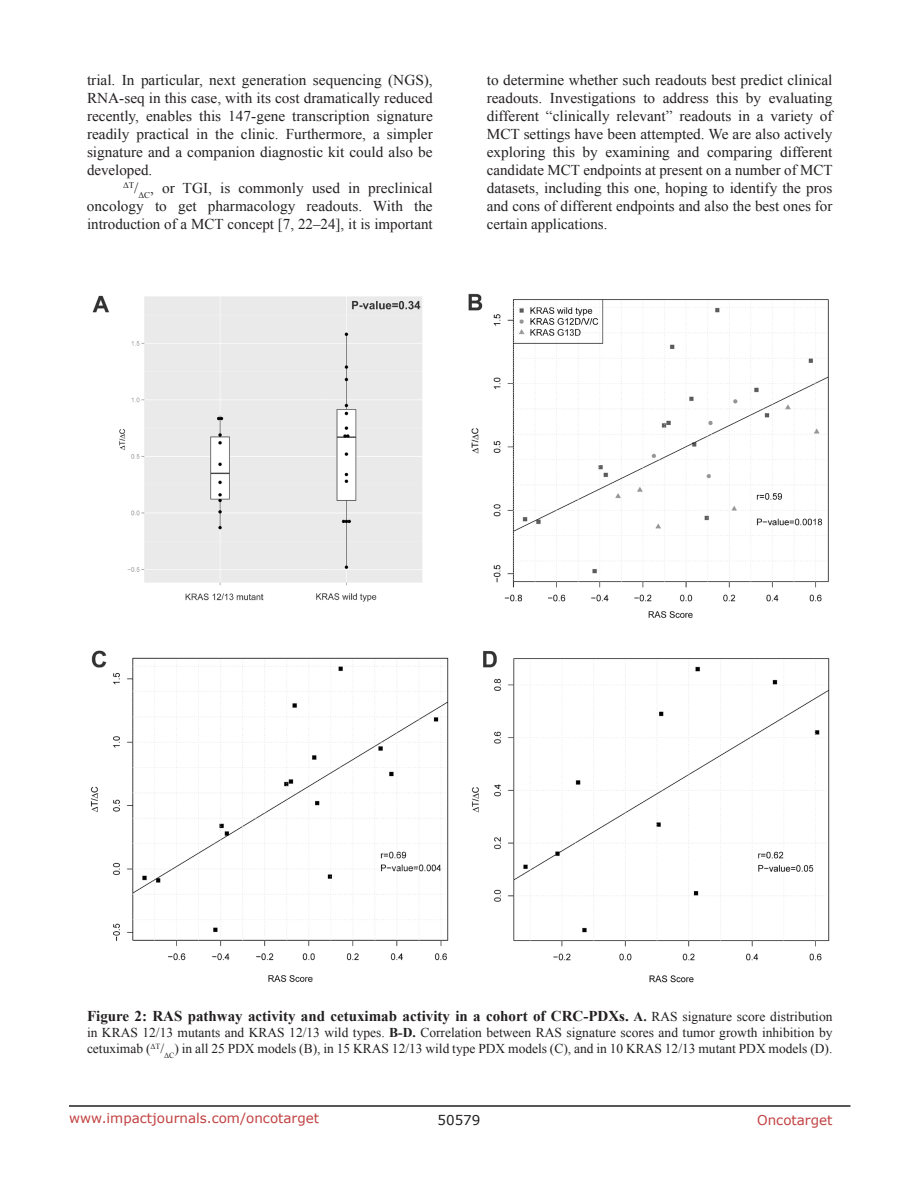
<style>
.page{position:relative;width:918px;height:1188px;background:#fff}
.page>*{position:absolute;margin:0;border:0;box-sizing:border-box;transform-origin:0 0}
.t1{font:15px/18px "Times New Roman";color:#231f20;text-align:justify}
.t2{font:700 15px "Times New Roman";color:#231f20}
.t3{font:13.5px/16.2px "Times New Roman";color:#231f20}
.t4{font:13.5px "Verdana";color:#c24141}
.t5{font:13.5px "Verdana";color:#231f20}
.s1{font-size:13.5px}
.s2{font-weight:400;font-size:13.5px}
.s3{font-weight:700}
</style>
<div class="page">
<hr style="left:69px;top:1105px;width:781px;height:2px;background:#231f20">
<img style="left:90px;top:293px;width:740px;height:690px">
<p class="t1" style="left:87px;top:71px;width:347px">trial. In particular, next generation sequencing (NGS), RNA-seq in this case, with its cost dramatically reduced recently, enables this 147-gene transcription signature readily practical in the clinic. Furthermore, a simpler signature and a companion diagnostic kit could also be developed.</p>
<p class="t1" style="left:87px;top:179px;width:347px;text-indent:36px"><sup>ΔT</sup>/<sub>ΔC</sub>, or TGI, is commonly used in preclinical oncology to get pharmacology readouts. With the introduction of a MCT concept [7, 22–24], it is important</p>
<p class="t1" style="left:487px;top:71px;width:347px">to determine whether such readouts best predict clinical readouts. Investigations to address this by evaluating different “clinically relevant” readouts in a variety of MCT settings have been attempted. We are also actively exploring this by examining and comparing different candidate MCT endpoints at present on a number of MCT datasets, including this one, hoping to identify the pros and cons of different endpoints and also the best ones for certain applications.</p>
<p class="t2" style="left:87px;top:1006px;width:747px">Figure 2: RAS pathway activity and cetuximab activity in a cohort of CRC-PDXs. <span class="s1">A.</span> <span class="s2">RAS signature score distribution</span></p>
<p class="t3" style="left:87px;top:1024px;width:747px">in KRAS 12/13 mutants and KRAS 12/13 wild types. <span class="s3">B-D.</span> Correlation between RAS signature scores and tumor growth inhibition by cetuximab (<sup>ΔT</sup>/<sub>ΔC</sub>) in all 25 PDX models (B), in 15 KRAS 12/13 wild type PDX models (C), and in 10 KRAS 12/13 mutant PDX models (D).</p>
<p class="t4" style="left:69px;top:1109px;width:252px">www.impactjournals.com/oncotarget</p>
<p class="t5" style="left:438px;top:1111px;width:44px">50579</p>
<p class="t4" style="left:757px;top:1111px;width:77px">Oncotarget</p>
</div>
